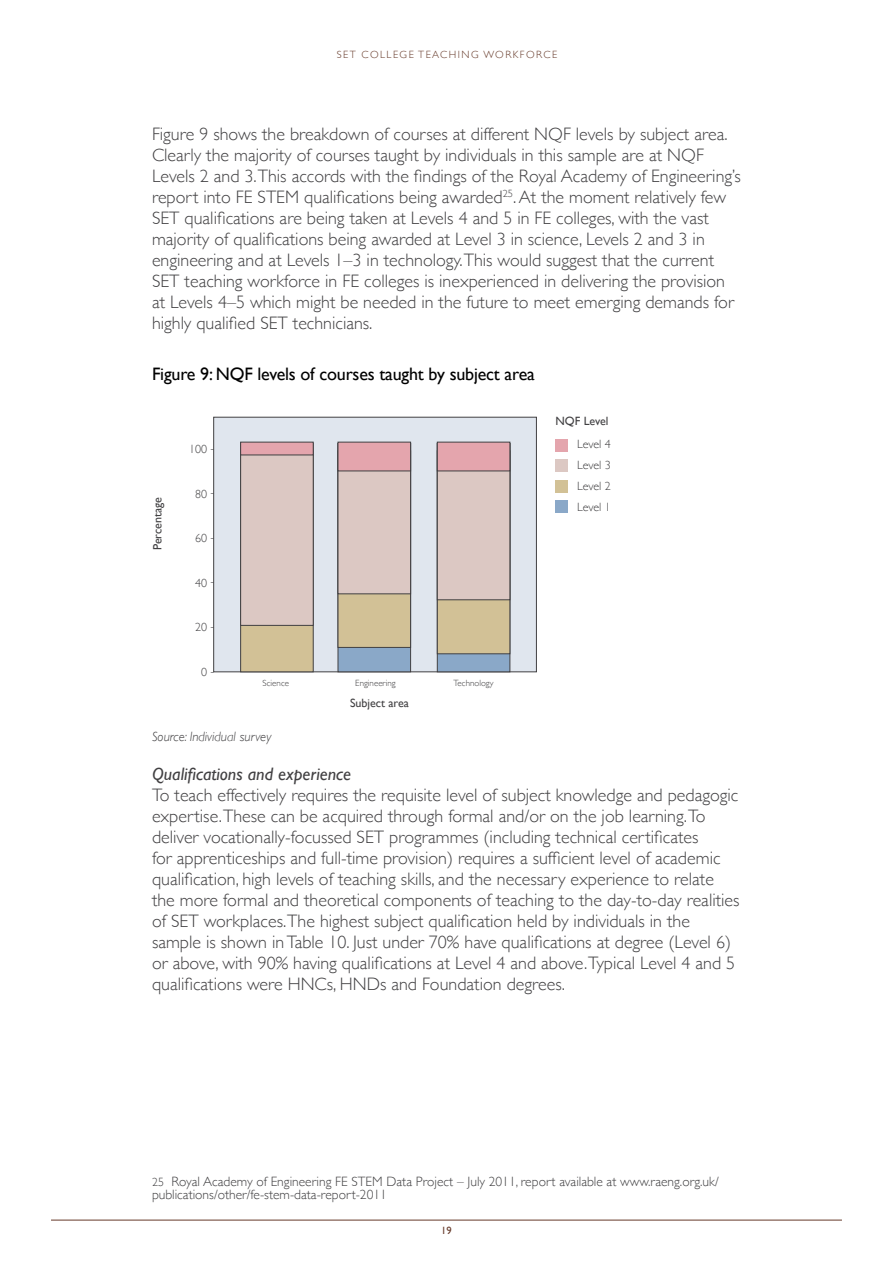
<style>
.page{position:relative;width:893px;height:1263px;background:#fff}
.page>*{position:absolute;margin:0;border:0;box-sizing:border-box;transform-origin:0 0}
.t1{font:300 18px/21px "Gill Sans";color:#414042}
.t2{font:18px "Gill Sans";letter-spacing:-.01em;color:#000}
.t3{font:italic 18px "Gill Sans";color:#414042}
.t4{font:300 13.5px/13.5px "Gill Sans";color:#414042}
.t5{font:italic 300 13.5px "Gill Sans";color:#414042}
.t6{font:300 12px/21px "Gill Sans";color:#414042;text-align:justify}
.t7{font:12px "Gill Sans";color:#414042}
.t8{font:300 10.5px "Gill Sans";letter-spacing:.14em;color:#663a2a}
.t9{font:10.5px "Gill Sans";color:#663a2a}
.t10{font:300 9px "Gill Sans";color:#414042}
.s1{font-size:12px}
</style>
<div class="page">
<hr style="left:51px;top:1220px;width:791px;height:1px;background:#663a2a">
<div style="left:213px;top:417px;width:324px;height:255px;background:#e0e6ee;border:1px solid #414042"></div>
<div style="left:555px;top:500px;width:13px;height:13px;background:#8aa8c8"></div>
<div style="left:555px;top:459px;width:13px;height:13px;background:#dcc8c3"></div>
<div style="left:555px;top:480px;width:13px;height:13px;background:#d2c196"></div>
<div style="left:555px;top:439px;width:13px;height:13px;background:#e4a5ad"></div>
<div style="left:437px;top:442px;width:73px;height:230px;background:#8aa8c8;border:1px solid #414042"></div>
<div style="left:437px;top:450px;width:73px;height:204px;background:#d2c196;border:1px solid #414042"></div>
<div style="left:437px;top:442px;width:73px;height:158px;background:#dcc8c3;border:1px solid #414042"></div>
<div style="left:437px;top:442px;width:73px;height:29px;background:#e4a5ad"></div>
<div style="left:338px;top:442px;width:73px;height:230px;background:#8aa8c8;border:1px solid #414042"></div>
<div style="left:338px;top:450px;width:73px;height:198px;background:#d2c196;border:1px solid #414042"></div>
<div style="left:338px;top:442px;width:73px;height:152px;background:#dcc8c3;border:1px solid #414042"></div>
<div style="left:338px;top:442px;width:73px;height:29px;background:#e4a5ad"></div>
<div style="left:240px;top:450px;width:74px;height:222px;background:#d2c196;border:1px solid #414042"></div>
<div style="left:240px;top:442px;width:74px;height:184px;background:#dcc8c3;border:1px solid #414042"></div>
<div style="left:240px;top:442px;width:74px;height:13px;background:#e4a5ad"></div>
<p class="t8" style="left:337px;top:47px;width:222px">SET COLLEGE TEACHING WORKFORCE</p>
<p class="t1" style="left:152px;top:123px;width:590px">Figure 9 shows the breakdown of courses at different NQF levels by subject area.<br>Clearly the majority of courses taught by individuals in this sample are at NQF Levels 2 and 3.This accords with the findings of the Royal Academy of Engineering’s report into FE STEM qualifications being awarded<sup>25</sup>. At the moment relatively few SET qualifications are being taken at Levels 4 and 5 in FE colleges, with the vast majority of qualifications being awarded at Level 3 in science, Levels 2 and 3 in engineering and at Levels 1–3 in technology.This would suggest that the current SET teaching workforce in FE colleges is inexperienced in delivering the provision at Levels 4–5 which might be needed in the future to meet emerging demands for highly qualified SET technicians.</p>
<p class="t2" style="left:152px;top:363px;width:384px">Figure 9: NQF levels of courses taught by subject area</p>
<p class="t7" style="left:150px;top:550px;width:55px;rotate:-90deg">Percentage</p>
<p class="t6" style="left:189px;top:438px;width:27px">100 -</p>
<p class="t6" style="left:195px;top:483px;width:21px">80 -</p>
<p class="t6" style="left:195px;top:527px;width:21px">60 -</p>
<p class="t6" style="left:195px;top:572px;width:21px">40 -</p>
<p class="t6" style="left:195px;top:616px;width:21px">20 -</p>
<p class="t6" style="left:201px;top:660px;width:15px">0 -</p>
<p class="t10" style="left:263px;top:676px;width:28px">Science</p>
<p class="t10" style="left:355px;top:676px;width:42px">Engineering</p>
<p class="t10" style="left:454px;top:676px;width:41px">Technology</p>
<p class="t7" style="left:350px;top:696px;width:60px">Subject area</p>
<p class="t7" style="left:555px;top:414px;width:55px">NQF Level</p>
<p class="t6" style="left:577px;top:433px;width:35px">Level 4<br>Level 3<br>Level 2<br>Level 1</p>
<p class="t5" style="left:152px;top:729px;width:121px">Source: Individual survey</p>
<p class="t3" style="left:152px;top:764px;width:200px">Qualifications and experience</p>
<p class="t1" style="left:152px;top:784px;width:589px">To teach effectively requires the requisite level of subject knowledge and pedagogic expertise.These can be acquired through formal and/or on the job learning.To deliver vocationally-focussed SET programmes (including technical certificates<br>for apprenticeships and full-time provision) requires a sufficient level of academic qualification, high levels of teaching skills, and the necessary experience to relate the more formal and theoretical components of teaching to the day-to-day realities of SET workplaces.The highest subject qualification held by individuals in the sample is shown in Table 10. Just under 70% have qualifications at degree (Level 6) or above, with 90% having qualifications at Level 4 and above.Typical Level 4 and 5 qualifications were HNCs, HNDs and Foundation degrees.</p>
<p class="t4" style="left:152px;top:1174px;width:568px"><span class="s1">25</span> Royal Academy of Engineering FE STEM Data Project – July 2011, report available at www.raeng.org.uk/ publications/other/fe-stem-data-report-2011</p>
<p class="t9" style="left:441px;top:1224px;width:12px">19</p>
</div>
